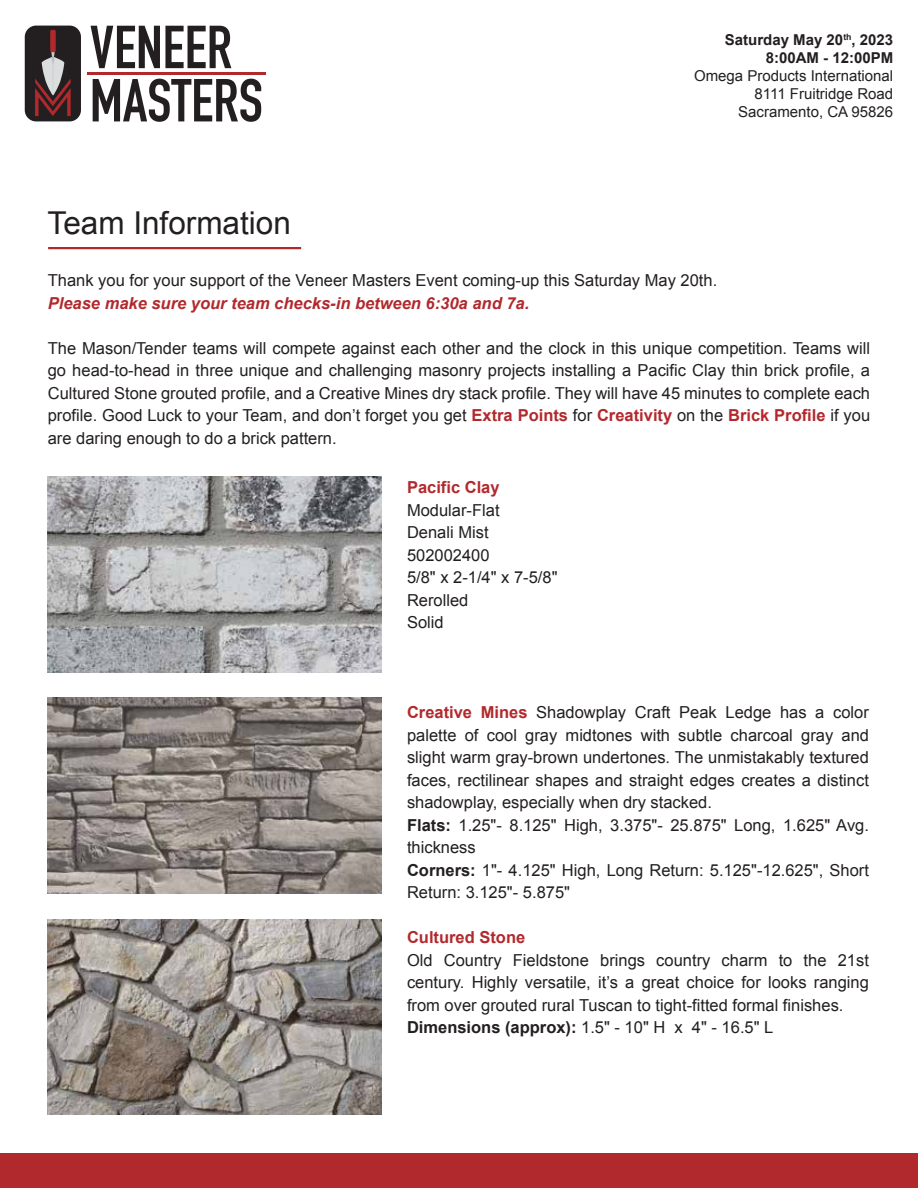
<style>
.page{position:relative;width:918px;height:1188px;background:#fff}
.page>*{position:absolute;margin:0;border:0;box-sizing:border-box;transform-origin:0 0}
.t1{font:31.5px "Arial";color:#231f20}
.t2{font:16.5px/22.5px "Arial";color:#231f20}
.t3{font:italic 700 16.5px "Arial";color:#b2292d}
.t4{font:700 16.5px "Arial";color:#b2292d}
.t5{font:15px/18px "Arial";color:#231f20;text-align:right}
.t6{font:700 15px/18px "Arial";color:#231f20;text-align:right}
.s1{font-weight:700;color:#b2292d}
.s2{font-weight:700}
</style>
<div class="page">
<div style="left:25px;top:26px;width:56px;height:95px;background:#231f20;border-radius:11px"></div>
<svg style="left:35px;top:30px;width:36px;height:86px"></svg>
<hr style="left:87px;top:72px;width:178px;height:3px;background:#b2292d">
<svg style="left:91px;top:26px;width:140px;height:42px"></svg>
<svg style="left:93px;top:79px;width:168px;height:43px"></svg>
<div style="left:0;top:1153px;width:918px;height:35px;background:#b2292d"></div>
<hr style="left:48px;top:247px;width:253px;height:2px;background:#b2292d">
<img style="left:48px;top:477px;width:334px;height:196px">
<img style="left:48px;top:698px;width:334px;height:196px">
<img style="left:48px;top:919px;width:334px;height:196px">
<h1 class="t1" style="left:48px;top:202px;width:245px">Team Information</h1>
<p class="t6" style="left:725px;top:32px;width:170px">Saturday May 20<sup>th</sup>, 2023<br>8:00AM - 12:00PM</p>
<p class="t5" style="left:694px;top:67px;width:201px">Omega Products International<br>8111 Fruitridge Road<br>Sacramento, CA 95826</p>
<p class="t2" style="left:48px;top:269px;width:671px">Thank you for your support of the Veneer Masters Event coming-up this Saturday May 20th.</p>
<p class="t3" style="left:48px;top:292px;width:483px">Please make sure your team checks-in between 6:30a and 7a.</p>
<p class="t2" style="left:48px;top:337px;width:824px;text-align:justify">The Mason/Tender teams will compete against each other and the clock in this unique competition. Teams will go head-to-head in three unique and challenging masonry projects installing a Pacific Clay thin brick profile, a Cultured Stone grouted profile, and a Creative Mines dry stack profile. They will have 45 minutes to complete each profile. Good Luck to your Team, and don’t forget you get <span class="s1">Extra Points</span> for <span class="s1">Creativity</span> on the <span class="s1">Brick Profile</span> if you are daring enough to do a brick pattern.</p>
<p class="t4" style="left:407px;top:477px;width:94px">Pacific Clay</p>
<p class="t2" style="left:407px;top:499px;width:152px">Modular-Flat<br>Denali Mist<br>502002400<br>5/8" x 2-1/4" x 7-5/8"<br>Rerolled<br>Solid</p>
<p class="t2" style="left:407px;top:702px;width:464px"><span class="s1">Creative Mines</span> Shadowplay Craft Peak Ledge has a color palette of cool gray midtones with subtle charcoal gray and slight warm gray-brown undertones. The unmistakably textured faces, rectilinear shapes and straight edges creates a distinct shadowplay, especially when dry stacked.<br><span class="s2">Flats:</span> 1.25"- 8.125" High, 3.375"- 25.875" Long, 1.625" Avg. thickness<br><span class="s2">Corners:</span> 1"- 4.125" High, Long Return: 5.125"-12.625", Short Return: 3.125"- 5.875"</p>
<p class="t4" style="left:407px;top:927px;width:120px">Cultured Stone</p>
<p class="t2" style="left:407px;top:949px;width:463px">Old Country Fieldstone brings country charm to the 21st century. Highly versatile, it’s a great choice for looks ranging from over grouted rural Tuscan to tight-fitted formal finishes.<br><span class="s2">Dimensions (approx):</span> 1.5" - 10" H x 4" - 16.5" L</p>
</div>
